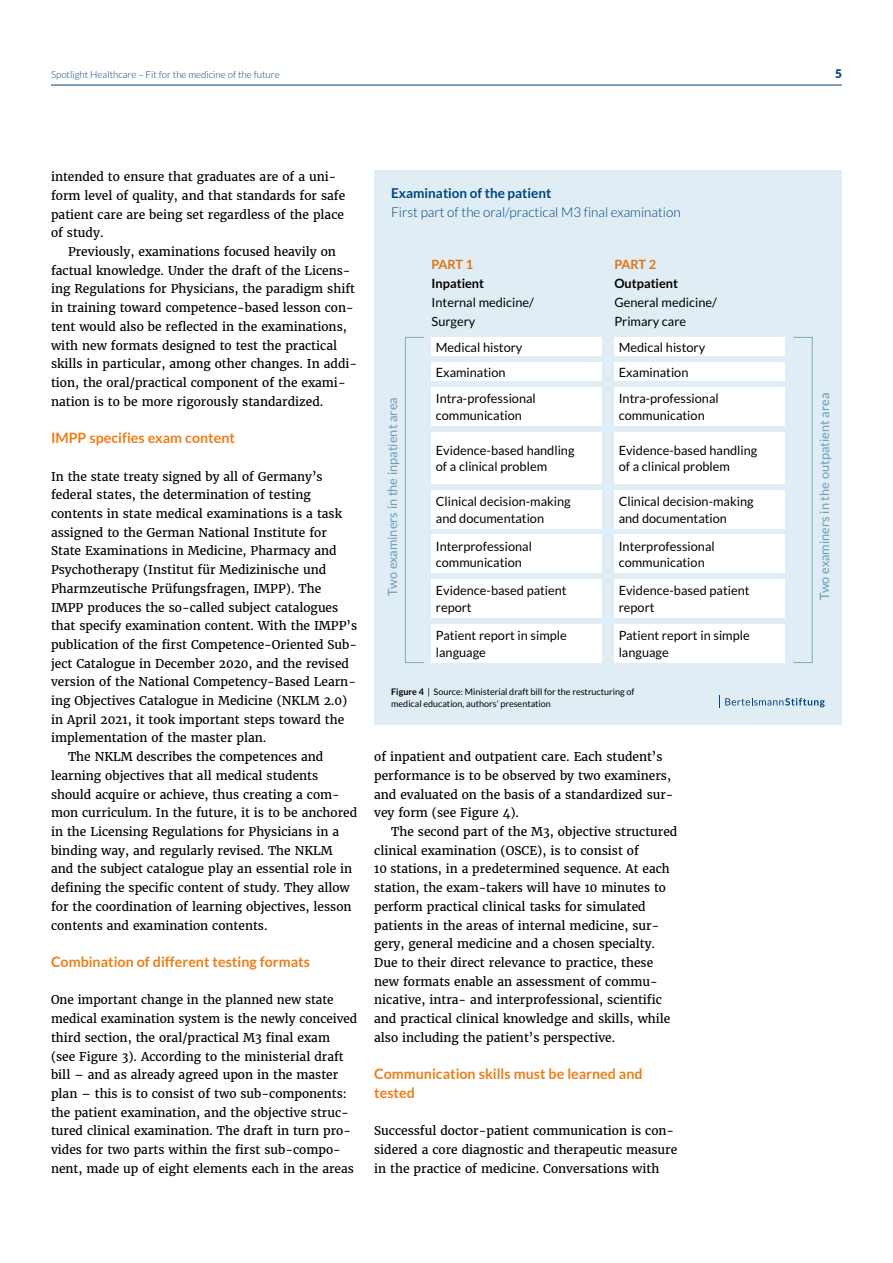
<style>
.page{position:relative;width:893px;height:1263px;background:#fff}
.page>*{position:absolute;margin:0;border:0;box-sizing:border-box;transform-origin:0 0}
.t1{font:700 14.25px/18.8px "Lato";color:#ef7d17}
.t2{font:300 13.5px "Lato";color:#004380}
.t3{font:700 13.5px "Lato";color:#004380}
.t4{font:12.75px/16.5px "Lato";color:#000}
.t5{font:12.75px "Lato";color:#6d9eb5}
.t6{font:700 12.75px "Lato";color:#000}
.t7{font:700 12.75px "Lato";letter-spacing:-.03em;color:#dd7515}
.t8{font:12px/18.8px "Merriweather";color:#000}
.t9{font:900 12px "Lato";color:#004380}
.t10{font:300 9.75px "Lato";color:#004380}
.t11{font:9px/12px "Lato";color:#000}
.s1{font-weight:700}
</style>
<div class="page">
<hr style="left:51px;top:85px;width:791px;height:1px;background:#004380">
<div style="left:374px;top:170px;width:468px;height:554px;background:#e0edf5"></div>
<div style="left:432px;top:387px;width:170px;height:39px;background:#fff"></div>
<div style="left:614px;top:387px;width:170px;height:39px;background:#fff"></div>
<div style="left:432px;top:337px;width:170px;height:19px;background:#fff"></div>
<div style="left:432px;top:362px;width:170px;height:19px;background:#fff"></div>
<div style="left:614px;top:337px;width:170px;height:19px;background:#fff"></div>
<div style="left:614px;top:362px;width:170px;height:19px;background:#fff"></div>
<div style="left:432px;top:624px;width:170px;height:38px;background:#fff"></div>
<div style="left:614px;top:624px;width:170px;height:38px;background:#fff"></div>
<div style="left:432px;top:579px;width:170px;height:39px;background:#fff"></div>
<div style="left:614px;top:579px;width:170px;height:39px;background:#fff"></div>
<div style="left:432px;top:535px;width:170px;height:38px;background:#fff"></div>
<div style="left:614px;top:535px;width:170px;height:38px;background:#fff"></div>
<div style="left:432px;top:490px;width:170px;height:38px;background:#fff"></div>
<div style="left:614px;top:490px;width:170px;height:38px;background:#fff"></div>
<div style="left:432px;top:432px;width:170px;height:52px;background:#fff"></div>
<div style="left:614px;top:432px;width:170px;height:52px;background:#fff"></div>
<svg style="left:719px;top:695px;width:106px;height:13px"></svg>
<div style="left:405px;top:337px;width:20px;height:326px;border:1px solid #79aec8"></div>
<div style="left:793px;top:337px;width:20px;height:326px;border:1px solid #79aec8"></div>
<p class="t10" style="left:51px;top:69px;width:230px">Spotlight Healthcare – Fit for the medicine of the future</p>
<p class="t9" style="left:835px;top:66px;width:8px">5</p>
<p class="t8" style="left:51px;top:167px;width:296px">intended to ensure that graduates are of a uni&shy;form level of quality, and that standards for safe patient care are being set regardless of the place of study.</p>
<p class="t8" style="left:51px;top:242px;width:308px;text-indent:17px">Previously, examinations focused heavily on factual knowledge. Under the draft of the Licens&shy;ing Regulations for Physicians, the paradigm shift in training toward competence-based lesson con&shy;tent would also be reflected in the examinations, with new formats designed to test the practical skills in particular, among other changes. In addi&shy;tion, the oral/practical component of the exami&shy;nation is to be more rigorously standardized.</p>
<p class="t1" style="left:51px;top:428px;width:185px">IMPP specifies exam content</p>
<p class="t8" style="left:51px;top:467px;width:273px">In the state treaty signed by all of Germany’s</p>
<p class="t8" style="left:51px;top:485px;width:261px">federal states, the determination of testing</p>
<p class="t8" style="left:51px;top:504px;width:292px">contents in state medical examinations is a task</p>
<p class="t8" style="left:51px;top:523px;width:277px">assigned to the German National Institute for</p>
<p class="t8" style="left:51px;top:541px;width:287px">State Examinations in Medicine, Pharmacy and</p>
<p class="t8" style="left:51px;top:560px;width:277px">Psychotherapy (Institut für Medizinische und</p>
<p class="t8" style="left:51px;top:579px;width:272px">Pharmzeutische Prüfungsfragen, IMPP). The</p>
<p class="t8" style="left:51px;top:597px;width:289px">IMPP produces the so-called subject catalogues</p>
<p class="t8" style="left:51px;top:616px;width:308px">that specify examination content. With the IMPP’s</p>
<p class="t8" style="left:51px;top:635px;width:308px">publication of the first Competence-Oriented Sub-</p>
<p class="t8" style="left:51px;top:654px;width:299px">ject Catalogue in December 2020, and the revised</p>
<p class="t8" style="left:51px;top:672px;width:306px">version of the National Competency-Based Learn-</p>
<p class="t8" style="left:51px;top:691px;width:298px">ing Objectives Catalogue in Medicine (NKLM 2.0)</p>
<p class="t8" style="left:51px;top:710px;width:295px">in April 2021, it took important steps toward the</p>
<p class="t8" style="left:51px;top:728px;width:217px">implementation of the master plan.</p>
<p class="t8" style="left:68px;top:747px;width:257px">The NKLM describes the competences and</p>
<p class="t8" style="left:51px;top:766px;width:269px">learning objectives that all medical students</p>
<p class="t8" style="left:51px;top:785px;width:290px">should acquire or achieve, thus creating a com-</p>
<p class="t8" style="left:51px;top:803px;width:308px">mon curriculum. In the future, it is to be anchored</p>
<p class="t8" style="left:51px;top:822px;width:290px">in the Licensing Regulations for Physicians in a</p>
<p class="t8" style="left:51px;top:841px;width:283px">binding way, and regularly revised. The NKLM</p>
<p class="t8" style="left:51px;top:859px;width:303px">and the subject catalogue play an essential role in</p>
<p class="t8" style="left:51px;top:878px;width:300px">defining the specific content of study. They allow</p>
<p class="t8" style="left:51px;top:897px;width:302px">for the coordination of learning objectives, lesson</p>
<p class="t8" style="left:51px;top:916px;width:218px">contents and examination contents.</p>
<p class="t1" style="left:51px;top:952px;width:260px">Combination of different testing formats</p>
<p class="t8" style="left:51px;top:990px;width:308px">One important change in the planned new state medical examination system is the newly conceived third section, the oral/practical M3 final exam (see Figure 3). According to the ministerial draft bill – and as already agreed upon in the master plan – this is to consist of two sub-components: the patient examination, and the objective struc&shy;tured clinical examination. The draft in turn pro&shy;vides for two parts within the first sub-compo&shy;nent, made up of eight elements each in the areas</p>
<p class="t3" style="left:391px;top:185px;width:162px">Examination of the patient</p>
<p class="t2" style="left:391px;top:205px;width:291px">First part of the oral/practical M3 final examination</p>
<p class="t7" style="left:432px;top:257px;width:43px">PART 1</p>
<p class="t7" style="left:614px;top:257px;width:43px">PART 2</p>
<p class="t6" style="left:614px;top:276px;width:65px">Outpatient</p>
<p class="t4" style="left:614px;top:293px;width:104px;line-height:18.8px">General medicine/<br>Primary care</p>
<p class="t6" style="left:432px;top:276px;width:54px">Inpatient</p>
<p class="t4" style="left:432px;top:293px;width:104px;line-height:18.8px">Internal medicine/<br>Surgery</p>
<p class="t4" style="left:436px;top:334px;width:88px;line-height:25.2px">Medical history<br>Examination</p>
<p class="t4" style="left:619px;top:334px;width:88px;line-height:25.2px">Medical history<br>Examination</p>
<p class="t5" style="left:385px;top:596px;width:200px;rotate:-90deg">Two examiners in the inpatient area</p>
<p class="t5" style="left:817px;top:600px;width:208px;rotate:-90deg">Two examiners in the outpatient area</p>
<p class="t4" style="left:436px;top:390px;width:102px">Intra-professional communication</p>
<p class="t4" style="left:619px;top:390px;width:102px">Intra-professional communication</p>
<p class="t4" style="left:436px;top:442px;width:140px">Evidence-based handling of a clinical problem</p>
<p class="t4" style="left:619px;top:442px;width:140px">Evidence-based handling of a clinical problem</p>
<p class="t4" style="left:436px;top:493px;width:136px">Clinical decision-making and documentation</p>
<p class="t4" style="left:619px;top:493px;width:136px">Clinical decision-making and documentation</p>
<p class="t4" style="left:436px;top:538px;width:98px">Interprofessional communication</p>
<p class="t4" style="left:619px;top:538px;width:98px">Interprofessional communication</p>
<p class="t4" style="left:436px;top:582px;width:132px">Evidence-based patient report</p>
<p class="t4" style="left:619px;top:582px;width:132px">Evidence-based patient report</p>
<p class="t4" style="left:436px;top:627px;width:133px">Patient report in simple language</p>
<p class="t4" style="left:619px;top:627px;width:133px">Patient report in simple language</p>
<p class="t11" style="left:391px;top:685px;width:245px"><span class="s1">Figure 4</span> | Source: Ministerial draft bill for the restructuring of medical education, authors’ presentation</p>
<p class="t8" style="left:374px;top:747px;width:301px">of inpatient and outpatient care. Each student’s performance is to be observed by two examiners, and evaluated on the basis of a standardized sur&shy;vey form (see Figure 4).</p>
<p class="t8" style="left:374px;top:822px;width:305px;text-indent:17px">The second part of the M3, objective structured clinical examination (OSCE), is to consist of<br>10 stations, in a predetermined sequence. At each station, the exam-takers will have 10 minutes to perform practical clinical tasks for simulated patients in the areas of internal medicine, sur&shy;gery, general medicine and a chosen specialty.<br>Due to their direct relevance to practice, these new formats enable an assessment of commu&shy;nicative, intra- and interprofessional, scientific and practical clinical knowledge and skills, while also including the patient’s perspective.</p>
<p class="t1" style="left:374px;top:1064px;width:270px">Communication skills must be learned and tested</p>
<p class="t8" style="left:374px;top:1121px;width:305px">Successful doctor-patient communication is con&shy;sidered a core diagnostic and therapeutic measure in the practice of medicine. Conversations with</p>
</div>
